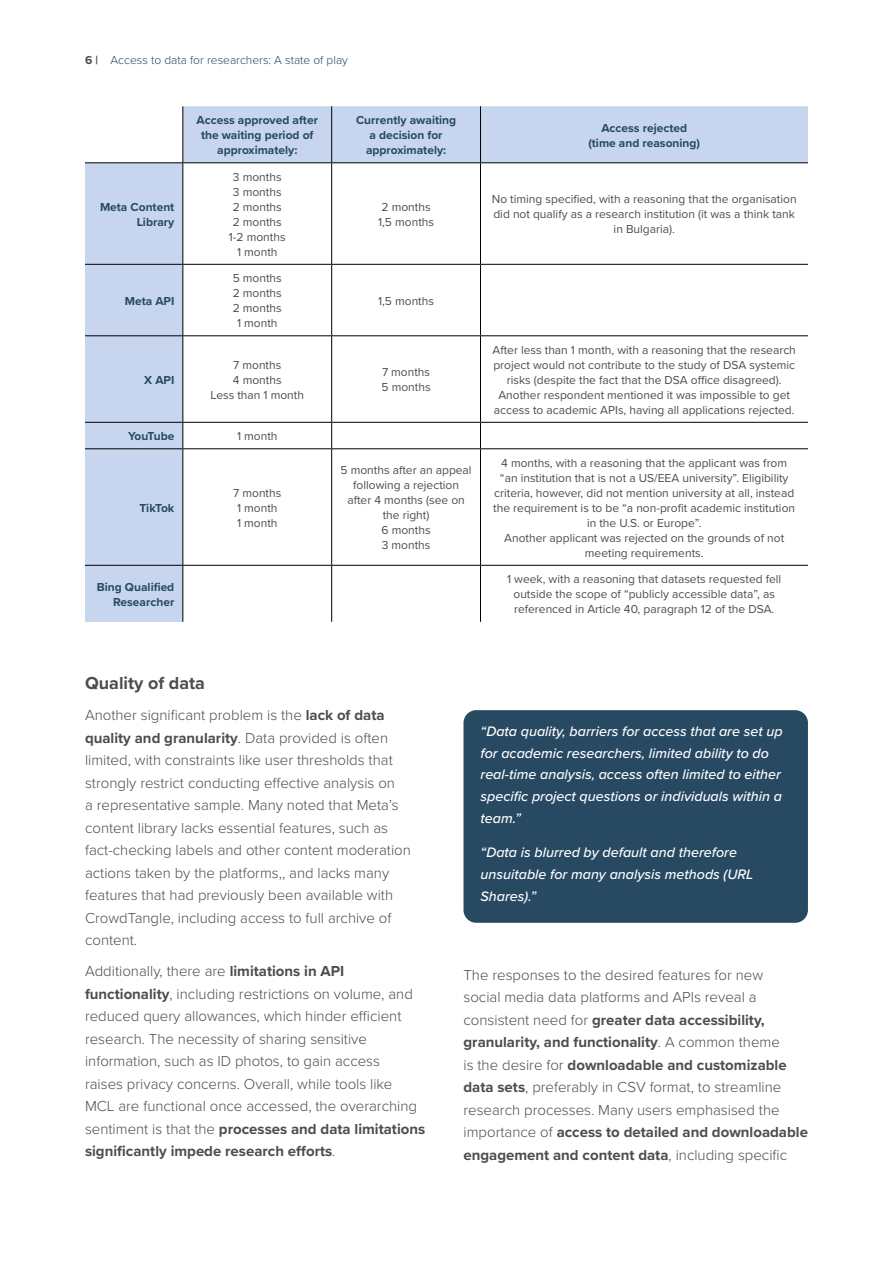
<style>
.page{position:relative;width:893px;height:1263px;background:#fff}
.page>*{position:absolute;margin:0;border:0;box-sizing:border-box;transform-origin:0 0}
.t1{font:700 18px "Proxima Nova";color:#4d4d4f}
.t2{font:300 15px/22.5px "Proxima Nova";color:#4d4d4f}
.t3{font:italic 500 14.25px/21.8px "Proxima Nova";color:#fff}
.t4{font:12px/15px "Proxima Nova";color:#4d4d4f;text-align:center}
.t5{font:700 12px/15px "Proxima Nova";color:#274a63;text-align:center}
.t6{font:300 12px "Proxima Nova";color:#284962}
.t7{font:700 12px "Proxima Nova";letter-spacing:-.035em;color:#274a63}
.s1{font-weight:700;color:#4d4d4f}
.s2{font-weight:700}
</style>
<div class="page">
<div style="left:463px;top:710px;width:345px;height:213px;background:#284962;border-radius:13px"></div>
<div style="left:85px;top:565px;width:98px;height:57px;background:#c7d6ee"></div>
<svg style="left:85px;top:106px;width:723px;height:459px"></svg>
<hr style="left:85px;top:448px;width:98px;height:1px;background:#000">
<hr style="left:183px;top:448px;width:149px;height:1px;background:#000">
<hr style="left:182px;top:449px;width:1px;height:116px;background:#000">
<hr style="left:332px;top:448px;width:148px;height:1px;background:#000">
<hr style="left:331px;top:449px;width:1px;height:116px;background:#000">
<hr style="left:480px;top:448px;width:328px;height:1px;background:#000">
<hr style="left:480px;top:449px;width:1px;height:116px;background:#000">
<hr style="left:85px;top:565px;width:98px;height:1px;background:#000">
<hr style="left:183px;top:565px;width:149px;height:1px;background:#000">
<hr style="left:182px;top:566px;width:1px;height:56px;background:#000">
<hr style="left:332px;top:565px;width:148px;height:1px;background:#000">
<hr style="left:331px;top:566px;width:1px;height:56px;background:#000">
<hr style="left:480px;top:565px;width:328px;height:1px;background:#000">
<hr style="left:480px;top:566px;width:1px;height:56px;background:#000">
<p class="t6" style="left:85px;top:51px;width:264px"><span class="s1">6 |</span> Access to data for researchers: A state of play</p>
<p class="t5" style="left:100px;top:199px;width:76px;text-align:right">Meta Content<br>Library</p>
<p class="t5" style="left:125px;top:293px;width:51px">Meta API</p>
<p class="t5" style="left:144px;top:372px;width:32px">X API</p>
<p class="t5" style="left:197px;top:113px;width:123px">Access approved after the waiting period of approximately:</p>
<p class="t5" style="left:356px;top:113px;width:102px">Currently awaiting a decision for approximately:</p>
<p class="t5" style="left:588px;top:120px;width:113px">Access rejected (time and reasoning)</p>
<p class="t4" style="left:229px;top:169px;width:58px">3 months<br>3 months<br>2 months<br>2 months<br>1-2 months<br>1 month</p>
<p class="t4" style="left:233px;top:270px;width:51px">5 months<br>2 months<br>2 months<br>1 month</p>
<p class="t4" style="left:378px;top:199px;width:57px;text-align:left">2 months<br>1,5 months</p>
<p class="t4" style="left:492px;top:191px;width:306px">No timing specified, with a reasoning that the organisation did not qualify as a research institution (it was a think tank in Bulgaria).</p>
<p class="t4" style="left:378px;top:293px;width:57px">1,5 months</p>
<p class="t4" style="left:210px;top:357px;width:95px">7 months<br>4 months<br>Less than 1 month</p>
<p class="t4" style="left:382px;top:364px;width:51px;text-align:left">7 months<br>5 months</p>
<p class="t4" style="left:493px;top:342px;width:305px">After less than 1 month, with a reasoning that the research project would not contribute to the study of DSA systemic risks (despite the fact that the DSA office disagreed).<br>Another respondent mentioned it was impossible to get access to academic APIs, having all applications rejected.</p>
<p class="t7" style="left:128px;top:427px;width:48px">YouTube</p>
<p class="t4" style="left:237px;top:428px;width:42px">1 month</p>
<p class="t5" style="left:139px;top:500px;width:37px">TikTok</p>
<p class="t4" style="left:233px;top:485px;width:50px">7 months<br>1 month<br>1 month</p>
<p class="t4" style="left:340px;top:462px;width:133px">5 months after an appeal following a rejection after 4 months (see on the right)<br>6 months<br>3 months</p>
<p class="t4" style="left:493px;top:455px;width:303px">4 months, with a reasoning that the applicant was from “an institution that is not a US/EEA university”. Eligibility criteria, however, did not mention university at all, instead the requirement is to be “a non-profit academic institution in the U.S. or Europe”.<br>Another applicant was rejected on the grounds of not meeting requirements.</p>
<p class="t5" style="left:97px;top:579px;width:79px;text-align:right">Bing Qualified<br>Researcher</p>
<p class="t4" style="left:507px;top:571px;width:276px">1 week, with a reasoning that datasets requested fell outside the scope of “publicly accessible data”, as referenced in Article 40, paragraph 12 of the DSA.</p>
<p class="t1" style="left:85px;top:670px;width:122px">Quality of data</p>
<p class="t2" style="left:85px;top:703px;width:327px">Another significant problem is the <span class="s2">lack of data quality and granularity</span>. Data provided is often limited, with constraints like user thresholds that strongly restrict conducting effective analysis on<br>a representative sample. Many noted that Meta’s content library lacks essential features, such as fact-checking labels and other content moderation actions taken by the platforms,, and lacks many features that had previously been available with CrowdTangle, including access to full archive of content.</p>
<p class="t2" style="left:85px;top:959px;width:342px">Additionally, there are <span class="s2">limitations in API functionality</span>, including restrictions on volume, and reduced query allowances, which hinder efficient research. The necessity of sharing sensitive information, such as ID photos, to gain access<br>raises privacy concerns. Overall, while tools like MCL are functional once accessed, the overarching sentiment is that the <span class="s2">processes and data limitations significantly impede research efforts</span>.</p>
<p class="t3" style="left:480px;top:720px;width:304px">“Data quality, barriers for access that are set up for academic researchers, limited ability to do real-time analysis, access often limited to either specific project questions or individuals within a team.”</p>
<p class="t3" style="left:480px;top:841px;width:275px">“Data is blurred by default and therefore unsuitable for many analysis methods (URL<br>Shares).”</p>
<p class="t2" style="left:463px;top:963px;width:346px">The responses to the desired features for new<br>social media data platforms and APIs reveal a consistent need for <span class="s2">greater data accessibility, granularity, and functionality</span>. A common theme<br>is the desire for <span class="s2">downloadable and customizable data sets</span>, preferably in CSV format, to streamline research processes. Many users emphasised the importance of <span class="s2">access to detailed and downloadable engagement and content data</span>, including specific</p>
</div>
